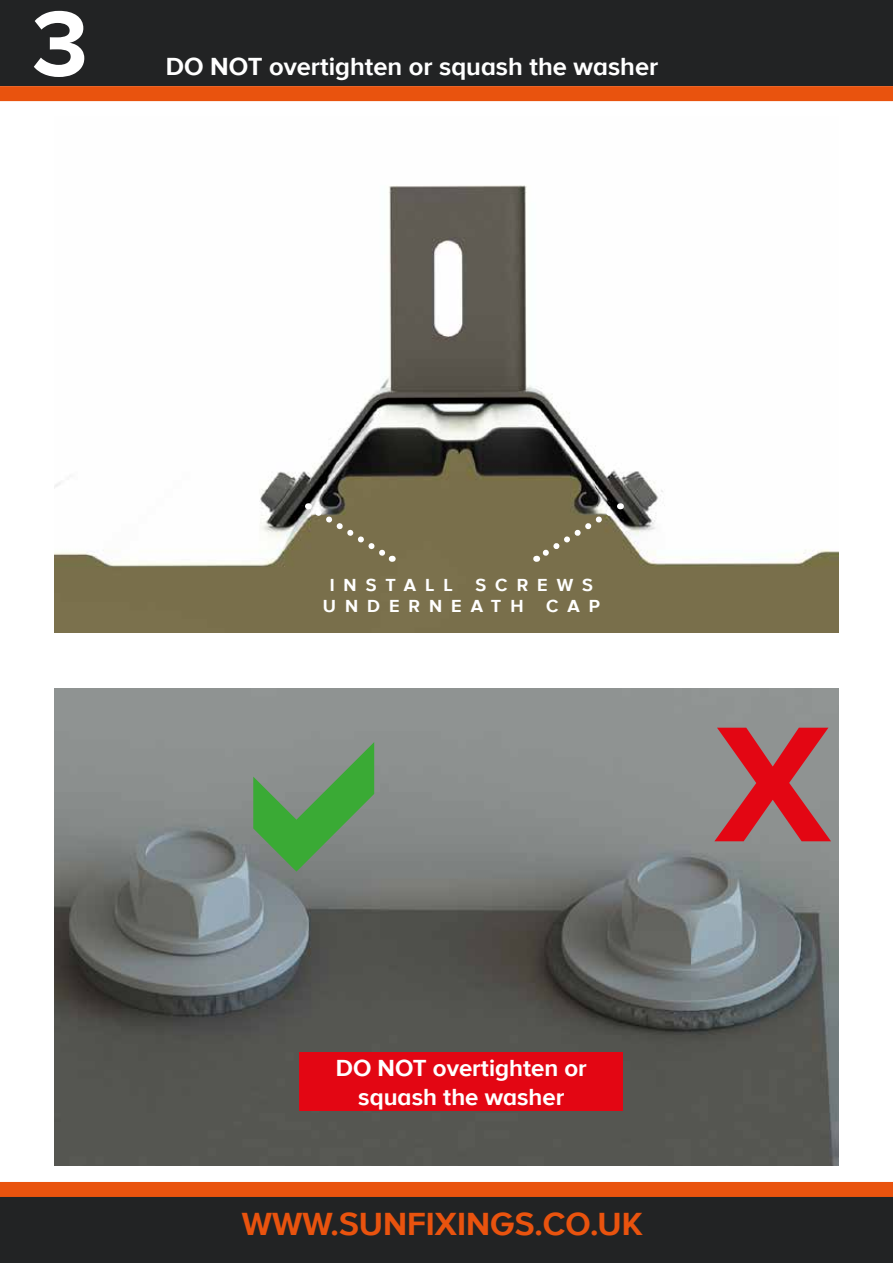
<style>
.page{position:relative;width:893px;height:1263px;background:#fff}
.page>*{position:absolute;margin:0;border:0;box-sizing:border-box;transform-origin:0 0}
.t1{font:700 96px "Proxima Nova A";color:#fff}
.t2{font:700 33px "Proxima Nova A";color:#e9530e}
.t3{font:700 25.5px "Proxima Nova A";color:#fff}
.t4{font:700 24px/28.8px "Proxima Nova A";color:#fff;text-align:center}
.t5{font:700 18px/21.6px "Proxima Nova A";letter-spacing:.5em;color:#fff}
</style>
<div class="page">
<div style="left:0;top:0;width:893px;height:86px;background:#222324"></div>
<div style="left:0;top:1195px;width:893px;height:68px;background:#222324"></div>
<div style="left:0;top:1182px;width:893px;height:15px;background:#e9530e"></div>
<div style="left:0;top:86px;width:893px;height:15px;background:#e9530e"></div>
<img style="left:54px;top:185px;width:785px;height:447px">
<img style="left:54px;top:689px;width:785px;height:476px">
<div style="left:300px;top:1052px;width:323px;height:58px;background:#e30613"></div>
<svg style="left:308px;top:503px;width:87px;height:61px;background:#7f7757"></svg>
<svg style="left:533px;top:503px;width:88px;height:61px;background:#7f7657"></svg>
<svg style="left:253px;top:742px;width:121px;height:130px;background:#689768"></svg>
<svg style="left:714px;top:728px;width:117px;height:113px;background:#b55157"></svg>
<h1 class="t1" style="left:32px;top:-11px;width:58px">3</h1>
<p class="t3" style="left:166px;top:52px;width:494px">DO NOT overtighten or squash the washer</p>
<p class="t5" style="left:323px;top:575px;width:272px;text-indent:153px">SCREWS<br>UNDERNEATH</p>
<p class="t5" style="left:330px;top:575px;width:125px">INSTALL</p>
<p class="t5" style="left:546px;top:597px;width:55px">CAP</p>
<p class="t4" style="left:336px;top:1055px;width:253px">DO NOT overtighten or squash the washer</p>
<h2 class="t2" style="left:242px;top:1205px;width:402px">WWW.SUNFIXINGS.CO.UK</h2>
</div>
